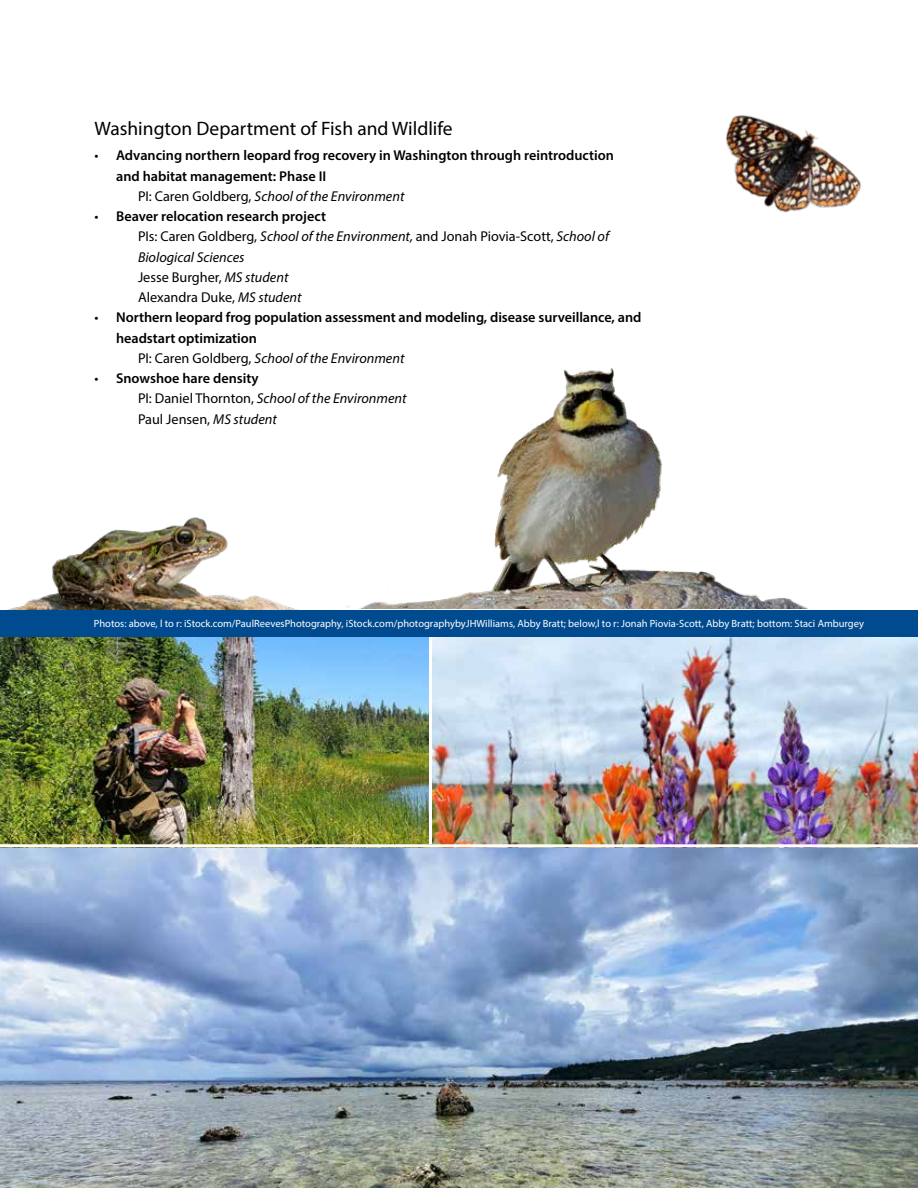
<style>
.page{position:relative;width:918px;height:1188px;background:#fff}
.page>*{position:absolute;margin:0;border:0;box-sizing:border-box;transform-origin:0 0}
.t1{font:19.5px "Myriad Pro";color:#000}
.t2{font:600 14.25px "Myriad Pro";letter-spacing:-.005em;color:#000}
.t3{font:14.25px/20.2px "Myriad Pro";color:#000}
.t4{font:italic 14.25px/20.2px "Myriad Pro";color:#000}
.t5{font:10.5px "Myriad Pro";color:#fff}
.s1{font-weight:400}
.s2{font-style:normal}
.s3{font-weight:600}
.s4{font-style:italic}
.s5{font-weight:600;font-style:normal}
</style>
<div class="page">
<img style="left:7px;top:517px;width:292px;height:93px">
<img style="left:0;top:637px;width:918px;height:551px">
<hr style="left:429px;top:630px;width:3px;height:214px;background:#fff">
<div style="left:0;top:610px;width:918px;height:27px;background:#004b8f"></div>
<img style="left:726px;top:115px;width:135px;height:98px">
<hr style="left:0;top:844px;width:918px;height:3px;background:#fff">
<img style="left:347px;top:367px;width:462px;height:242px">
<h1 class="t1" style="left:94px;top:116px;width:360px">Washington Department of Fish and Wildlife</h1>
<p class="t2" style="left:94px;top:146px;width:521px"><span class="s1">•</span> Advancing northern leopard frog recovery in Washington through reintroduction</p>
<p class="t2" style="left:116px;top:167px;width:212px">and habitat management: Phase II</p>
<p class="t4" style="left:138px;top:186px;width:268px"><span class="s2">PI: Caren Goldberg,</span> School of the Environment</p>
<p class="t3" style="left:138px;top:206px;width:473px;text-indent:-44px">• <span class="s3">Beaver relocation research project<br></span>PIs: Caren Goldberg, <span class="s4">School of the Environment,</span> and Jonah Piovia-Scott, <span class="s4">School of Biological Sciences<br></span>Jesse Burgher, <span class="s4">MS student<br></span>Alexandra Duke, <span class="s4">MS student</span></p>
<p class="t2" style="left:94px;top:308px;width:548px"><span class="s1">•</span> Northern leopard frog population assessment and modeling, disease surveillance, and</p>
<p class="t2" style="left:116px;top:329px;width:142px">headstart optimization</p>
<p class="t4" style="left:138px;top:348px;width:268px"><span class="s2">PI: Caren Goldberg,</span> School of the Environment</p>
<p class="t4" style="left:138px;top:368px;width:270px;text-indent:-44px"><span class="s2">•</span> <span class="s5">Snowshoe hare density<br></span><span class="s2">PI: Daniel Thornton,</span> School of the Environment<br><span class="s2">Paul Jensen,</span> MS student</p>
<p class="t5" style="left:94px;top:617px;width:772px">Photos: above, l to r: iStock.com/PaulReevesPhotography, iStock.com/photographybyJHWilliams, Abby Bratt; below,l to r: Jonah Piovia-Scott, Abby Bratt; bottom: Staci Amburgey</p>
</div>
